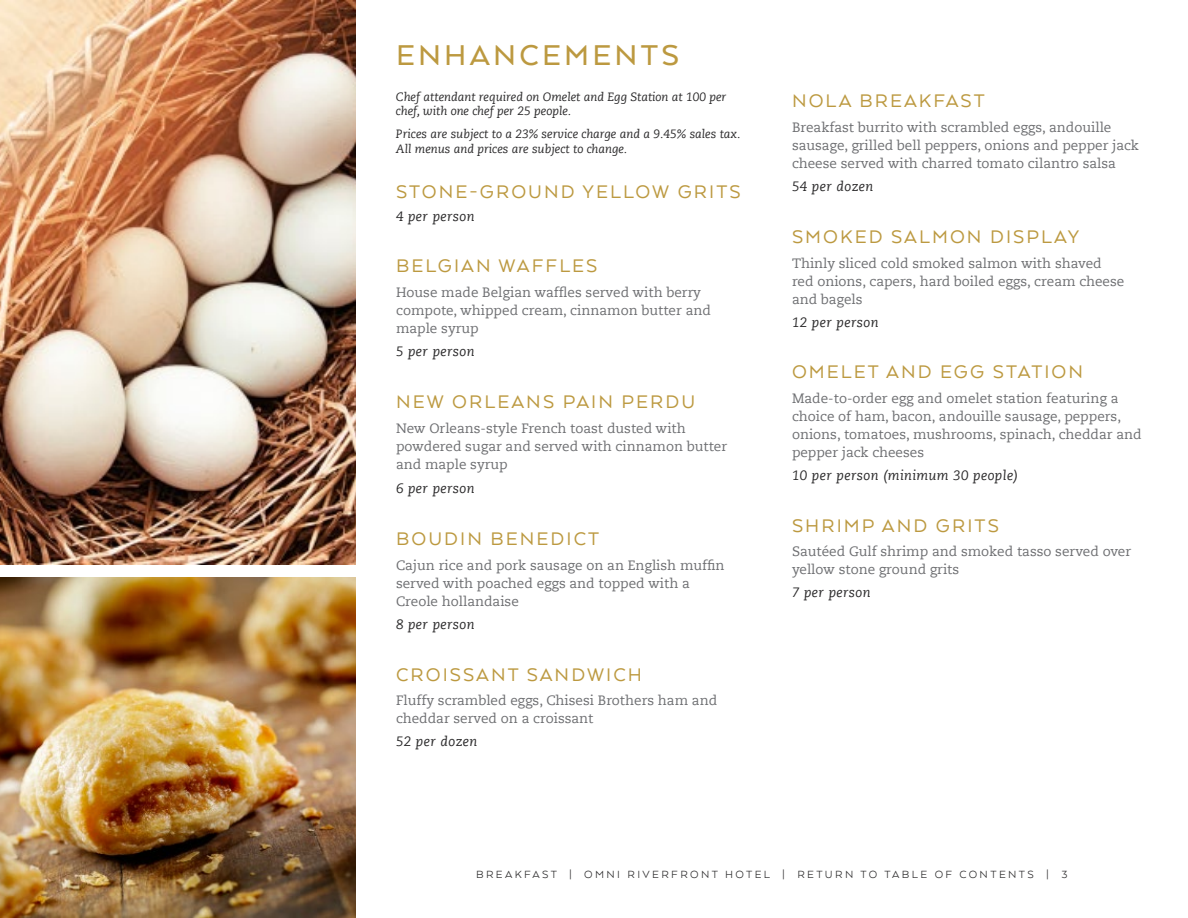
<style>
.page{position:relative;width:1188px;height:918px;background:#fff}
.page>*{position:absolute;margin:0;border:0;box-sizing:border-box;transform-origin:0 0}
.t1{font:500 33px "Arquitecta";letter-spacing:.1em;color:#bc9940}
.t2{font:21px "Arquitecta";letter-spacing:.1em;color:#bc9940}
.t3{font:13.5px/18px "Caecilia Com 55 Roman";color:#6d6e71}
.t4{font:italic 13.5px "Caecilia Com 56";letter-spacing:.03em;color:#292829}
.t5{font:italic 12px/14.4px "Caecilia Com 56";color:#292829}
.t6{font:12px "Arquitecta";letter-spacing:.2em;color:#292829}
</style>
<div class="page">
<img style="left:0;top:0;width:356px;height:565px">
<img style="left:0;top:578px;width:356px;height:340px">
<h1 class="t1" style="left:396px;top:35px;width:285px">ENHANCEMENTS</h1>
<p class="t5" style="left:396px;top:89px;width:332px">Chef attendant required on Omelet and Egg Station at 100 per chef, with one chef per 25 people.</p>
<p class="t5" style="left:396px;top:127px;width:346px">Prices are subject to a 23% service charge and a 9.45% sales tax.<br>All menus and prices are subject to change.</p>
<h2 class="t2" style="left:396px;top:178px;width:346px">STONE-GROUND YELLOW GRITS</h2>
<p class="t4" style="left:396px;top:207px;width:80px">4 per person</p>
<h2 class="t2" style="left:396px;top:253px;width:203px">BELGIAN WAFFLES</h2>
<p class="t3" style="left:396px;top:283px;width:316px">House made Belgian waffles served with berry compote, whipped cream, cinnamon butter and maple syrup</p>
<p class="t4" style="left:396px;top:343px;width:80px">5 per person</p>
<h2 class="t2" style="left:396px;top:388px;width:301px">NEW ORLEANS PAIN PERDU</h2>
<p class="t3" style="left:396px;top:419px;width:333px">New Orleans-style French toast dusted with powdered sugar and served with cinnamon butter and maple syrup</p>
<p class="t4" style="left:396px;top:480px;width:80px">6 per person</p>
<h2 class="t2" style="left:396px;top:526px;width:205px">BOUDIN BENEDICT</h2>
<p class="t3" style="left:396px;top:556px;width:330px">Cajun rice and pork sausage on an English muffin served with poached eggs and topped with a<br>Creole hollandaise</p>
<p class="t4" style="left:396px;top:615px;width:80px">8 per person</p>
<h2 class="t2" style="left:396px;top:661px;width:248px">CROISSANT SANDWICH</h2>
<p class="t3" style="left:396px;top:691px;width:323px">Fluffy scrambled eggs, Chisesi Brothers ham and cheddar served on a croissant</p>
<p class="t4" style="left:396px;top:733px;width:83px">52 per dozen</p>
<h2 class="t2" style="left:792px;top:88px;width:194px">NOLA BREAKFAST</h2>
<p class="t3" style="left:792px;top:118px;width:349px">Breakfast burrito with scrambled eggs, andouille sausage, grilled bell peppers, onions and pepper jack cheese served with charred tomato cilantro salsa</p>
<p class="t4" style="left:792px;top:178px;width:83px">54 per dozen</p>
<h2 class="t2" style="left:792px;top:223px;width:289px">SMOKED SALMON DISPLAY</h2>
<p class="t3" style="left:792px;top:254px;width:334px">Thinly sliced cold smoked salmon with shaved red onions, capers, hard boiled eggs, cream cheese and bagels</p>
<p class="t4" style="left:792px;top:313px;width:88px">12 per person</p>
<h2 class="t2" style="left:792px;top:359px;width:293px">OMELET AND EGG STATION</h2>
<p class="t3" style="left:792px;top:389px;width:351px">Made-to-order egg and omelet station featuring a choice of ham, bacon, andouille sausage, peppers, onions, tomatoes, mushrooms, spinach, cheddar and pepper jack cheeses</p>
<p class="t4" style="left:792px;top:467px;width:228px">10 per person (minimum 30 people)</p>
<h2 class="t2" style="left:792px;top:512px;width:208px">SHRIMP AND GRITS</h2>
<p class="t3" style="left:792px;top:543px;width:341px">Sautéed Gulf shrimp and smoked tasso served over yellow stone ground grits</p>
<p class="t4" style="left:792px;top:584px;width:80px">7 per person</p>
<p class="t6" style="left:476px;top:866px;width:20px">BREAKFAST</p>
<p class="t6" style="left:569px;top:866px;width:500px">| OMNI RIVERFRONT HOTEL | RETURN TO TABLE OF CONTENTS | 3</p>
</div>
